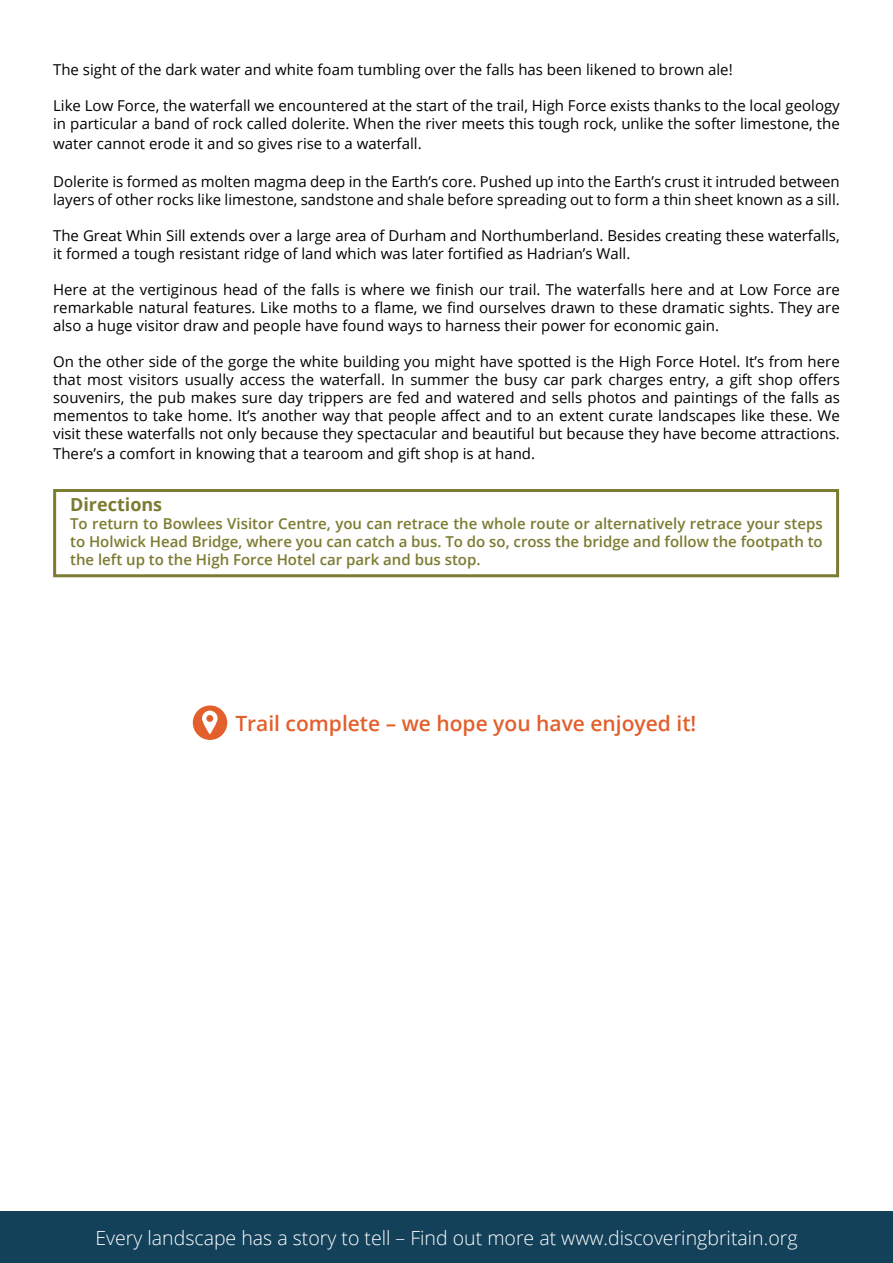
<style>
.page{position:relative;width:893px;height:1263px;background:#fff}
.page>*{position:absolute;margin:0;border:0;box-sizing:border-box;transform-origin:0 0}
.t1{font:600 21px "Open Sans";color:#e35f2b}
.t2{font:300 19.5px "Open Sans";color:#fff}
.t3{font:700 18px "Open Sans";color:#7b7b31}
.t4{font:15px/18px "Open Sans";color:#000}
.t5{font:600 15px/18px "Open Sans";color:#7b7b31;text-align:justify}
</style>
<div class="page">
<div style="left:53px;top:489px;width:786px;height:88px;border:3px solid #7b7b31"></div>
<div style="left:193px;top:705px;width:34px;height:35px;background:#e35f2b;border-radius:50%"></div>
<svg style="left:202px;top:711px;width:16px;height:23px"></svg>
<div style="left:0;top:1212px;width:893px;height:51px;background:#14415a"></div>
<p class="t4" style="left:53px;top:60px;width:681px">The sight of the dark water and white foam tumbling over the falls has been likened to brown ale!</p>
<p class="t4" style="left:53px;top:96px;width:788px">Like Low Force, the waterfall we encountered at the start of the trail, High Force exists thanks to the local geology in particular a band of rock called dolerite. When the river meets this tough rock, unlike the softer limestone, the</p>
<p class="t4" style="left:53px;top:134px;width:370px">water cannot erode it and so gives rise to a waterfall.</p>
<p class="t4" style="left:53px;top:172px;width:788px">Dolerite is formed as molten magma deep in the Earth’s core. Pushed up into the Earth’s crust it intruded between layers of other rocks like limestone, sandstone and shale before spreading out to form a thin sheet known as a sill.</p>
<p class="t4" style="left:53px;top:226px;width:788px">The Great Whin Sill extends over a large area of Durham and Northumberland. Besides creating these waterfalls, it formed a tough resistant ridge of land which was later fortified as Hadrian’s Wall.</p>
<p class="t4" style="left:53px;top:280px;width:788px;text-align:justify">Here at the vertiginous head of the falls is where we finish our trail. The waterfalls here and at Low Force are remarkable natural features. Like moths to a flame, we find ourselves drawn to these dramatic sights. They are also a huge visitor draw and people have found ways to harness their power for economic gain.</p>
<p class="t4" style="left:53px;top:352px;width:788px;text-align:justify">On the other side of the gorge the white building you might have spotted is the High Force Hotel. It’s from here that most visitors usually access the waterfall. In summer the busy car park charges entry, a gift shop offers souvenirs, the pub makes sure day trippers are fed and watered and sells photos and paintings of the falls as mementos to take home. It’s another way that people affect and to an extent curate landscapes like these. We visit these waterfalls not only because they spectacular and beautiful but because they have become attractions.</p>
<p class="t4" style="left:53px;top:444px;width:483px">There’s a comfort in knowing that a tearoom and gift shop is at hand.</p>
<p class="t3" style="left:70px;top:491px;width:94px">Directions</p>
<p class="t5" style="left:70px;top:514px;width:754px">To return to Bowlees Visitor Centre, you can retrace the whole route or alternatively retrace your steps to Holwick Head Bridge, where you can catch a bus. To do so, cross the bridge and follow the footpath to the left up to the High Force Hotel car park and bus stop.</p>
<h1 class="t1" style="left:235px;top:709px;width:463px">Trail complete – we hope you have enjoyed it!</h1>
<h2 class="t2" style="left:95px;top:1224px;width:704px">Every landscape has a story to tell – Find out more at www.discoveringbritain.org</h2>
</div>
